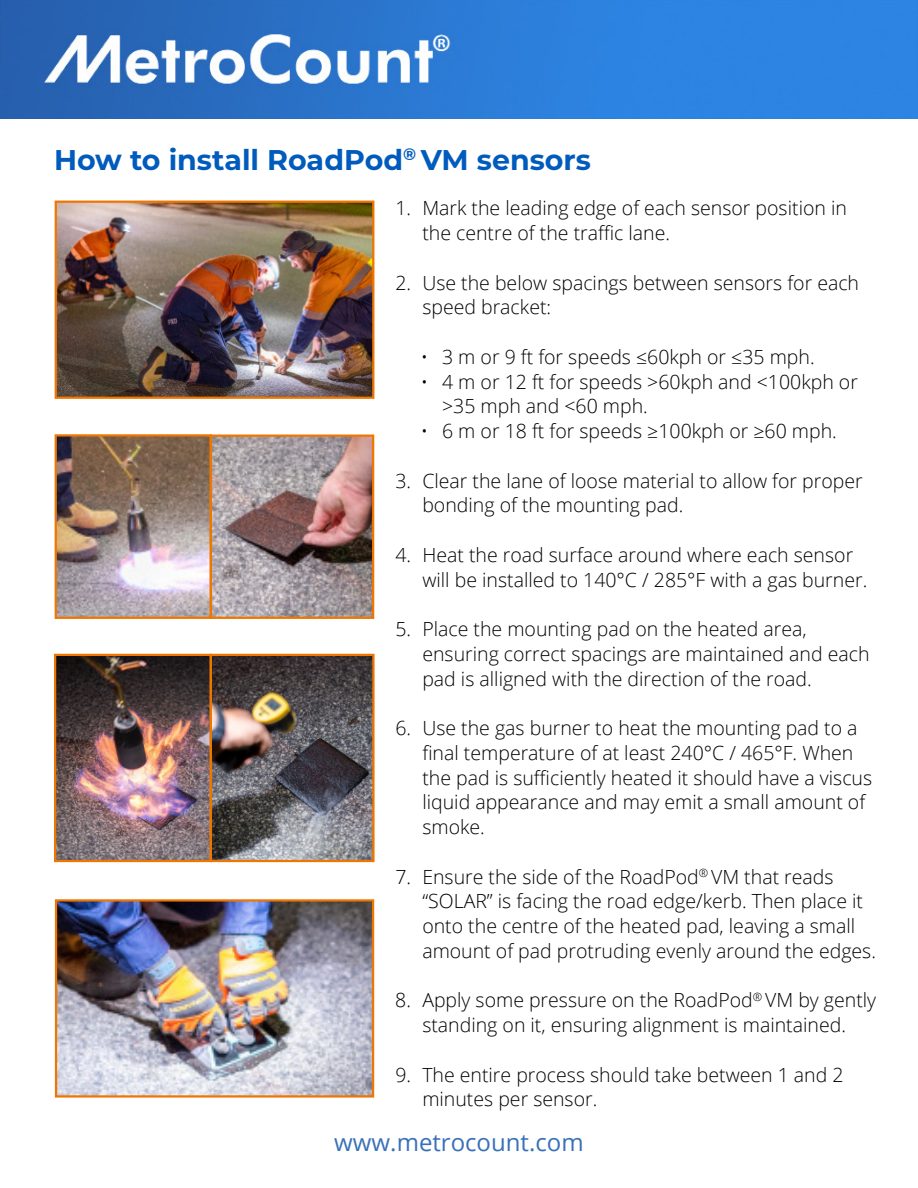
<style>
.page{position:relative;width:918px;height:1188px;background:#fff}
.page>*{position:absolute;margin:0;border:0;box-sizing:border-box;transform-origin:0 0}
.t1{font:700 28.5px "Montserrat";color:#005bbd}
.t2{font:24px "Open Sans";color:#3871b8}
.t3{font:300 19.5px/24.8px "Open Sans";color:#000}
</style>
<div class="page">
<img style="left:0;top:0;width:918px;height:118px">
<img style="left:58px;top:204px;width:313px;height:192px">
<div style="left:55px;top:201px;width:319px;height:198px;border:2px solid #ef7600"></div>
<img style="left:58px;top:902px;width:313px;height:193px">
<div style="left:55px;top:899px;width:319px;height:199px;border:2px solid #ef7600"></div>
<img style="left:57px;top:657px;width:315px;height:202px">
<div style="left:210px;top:654px;width:165px;height:208px;border:2px solid #ef7600"></div>
<div style="left:54px;top:654px;width:158px;height:208px;border:2px solid #ef7600"></div>
<img style="left:58px;top:437px;width:313px;height:179px">
<div style="left:210px;top:435px;width:164px;height:184px;border:2px solid #ef7600"></div>
<div style="left:55px;top:434px;width:157px;height:185px;border:2px solid #ef7600"></div>
<h1 class="t1" style="left:54px;top:139px;width:538px">How to install RoadPod<sup>®</sup> VM sensors</h1>
<p class="t3" style="left:422px;top:196px;width:426px;text-indent:-27px">1. Mark the leading edge of each sensor position in the centre of the traffic lane.</p>
<p class="t3" style="left:422px;top:270px;width:438px;text-indent:-27px">2. Use the below spacings between sensors for each speed bracket:</p>
<p class="t3" style="left:421px;top:344px;width:395px">• 3 m or 9 ft for speeds ≤60kph or ≤35 mph.</p>
<p class="t3" style="left:442px;top:369px;width:417px;text-indent:-21px">• 4 m or 12 ft for speeds &gt;60kph and &lt;100kph or &gt;35 mph and &lt;60 mph.</p>
<p class="t3" style="left:421px;top:418px;width:418px">• 6 m or 18 ft for speeds ≥100kph or ≥60 mph.</p>
<p class="t3" style="left:422px;top:468px;width:442px;text-indent:-27px">3. Clear the lane of loose material to allow for proper bonding of the mounting pad.</p>
<p class="t3" style="left:422px;top:542px;width:446px;text-indent:-27px">4. Heat the road surface around where each sensor will be installed to 140°C / 285°F with a gas burner.</p>
<p class="t3" style="left:422px;top:616px;width:449px;text-indent:-27px">5. Place the mounting pad on the heated area, ensuring correct spacings are maintained and each pad is alligned with the direction of the road.</p>
<p class="t3" style="left:422px;top:715px;width:451px;text-indent:-27px">6. Use the gas burner to heat the mounting pad to a final temperature of at least 240°C / 465°F. When the pad is sufficiently heated it should have a viscus liquid appearance and may emit a small amount of smoke.</p>
<p class="t3" style="left:422px;top:864px;width:455px;text-indent:-27px">7. Ensure the side of the RoadPod<sup>®</sup> VM that reads “SOLAR” is facing the road edge/kerb. Then place it onto the centre of the heated pad, leaving a small amount of pad protruding evenly around the edges.</p>
<p class="t3" style="left:395px;top:987px;width:482px;text-align:center">8. Apply some pressure on the RoadPod<sup>®</sup> VM by gently standing on it, ensuring alignment is maintained.</p>
<p class="t3" style="left:422px;top:1062px;width:423px;text-indent:-27px">9. The entire process should take between 1 and 2 minutes per sensor.</p>
<p class="t2" style="left:334px;top:1125px;width:251px">www.metrocount.com</p>
</div>
